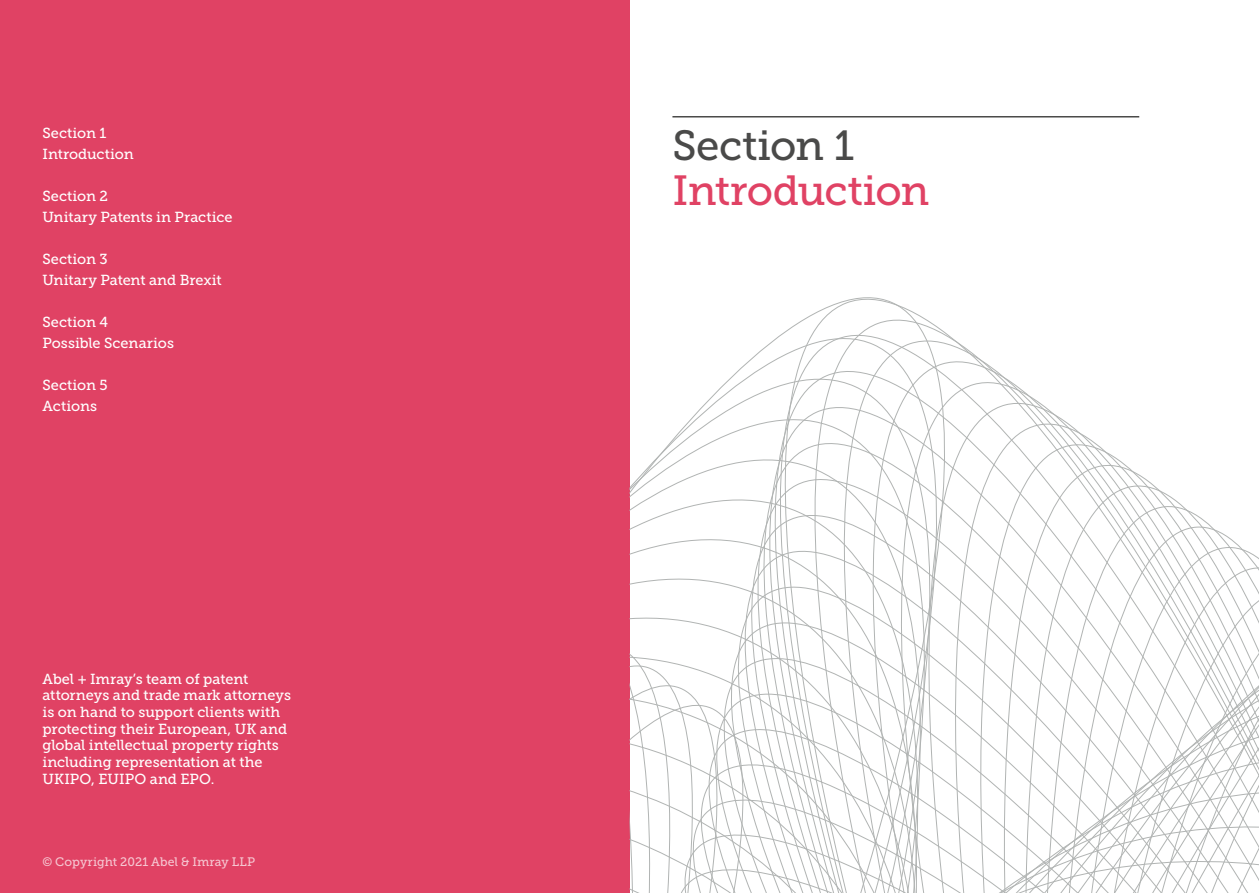
<style>
.page{position:relative;width:1259px;height:893px;background:#fff}
.page>*{position:absolute;margin:0;border:0;box-sizing:border-box;transform-origin:0 0}
.t1{font:42px "Museo Slab 500";letter-spacing:-.02em;color:#e04264}
.t2{font:42px "Museo Slab 500";letter-spacing:-.01em;color:#4a4a49}
.t3{font:14.55px/16.6px "Museo Slab 500";color:#fff}
.t4{font:12.3px "Museo Slab 500";letter-spacing:.005em;color:#f6c6d1}
</style>
<div class="page">
<div style="left:0;top:0;width:629px;height:893px;background:#e04264"></div>
<svg style="left:1015px;top:426px;width:244px;height:467px"></svg>
<svg style="left:1018px;top:771px;width:8px;height:122px"></svg>
<svg style="left:629px;top:248px;width:386px;height:645px"></svg>
<hr style="left:672px;top:116px;width:467px;height:2px;background:#4a4a49">
<p class="t3" style="left:43px;top:123px;width:93px;line-height:21px">Section 1<br>Introduction</p>
<p class="t3" style="left:43px;top:186px;width:191px;line-height:21px">Section 2<br>Unitary Patents in Practice</p>
<p class="t3" style="left:43px;top:249px;width:181px;line-height:21px">Section 3<br>Unitary Patent and Brexit</p>
<p class="t3" style="left:43px;top:312px;width:133px;line-height:21px">Section 4<br>Possible Scenarios</p>
<p class="t3" style="left:43px;top:375px;width:67px;line-height:21px">Section 5<br>Actions</p>
<p class="t3" style="left:43px;top:670px;width:250px">Abel + Imray’s team of patent attorneys and trade mark attorneys is on hand to support clients with protecting their European, UK and global intellectual property rights including representation at the<br>UKIPO, EUIPO and EPO.</p>
<p class="t4" style="left:43px;top:854px;width:214px">© Copyright 2021 Abel &amp; Imray LLP</p>
<h1 class="t2" style="left:672px;top:122px;width:183px">Section 1</h1>
<h1 class="t1" style="left:672px;top:167px;width:258px">Introduction</h1>
</div>
